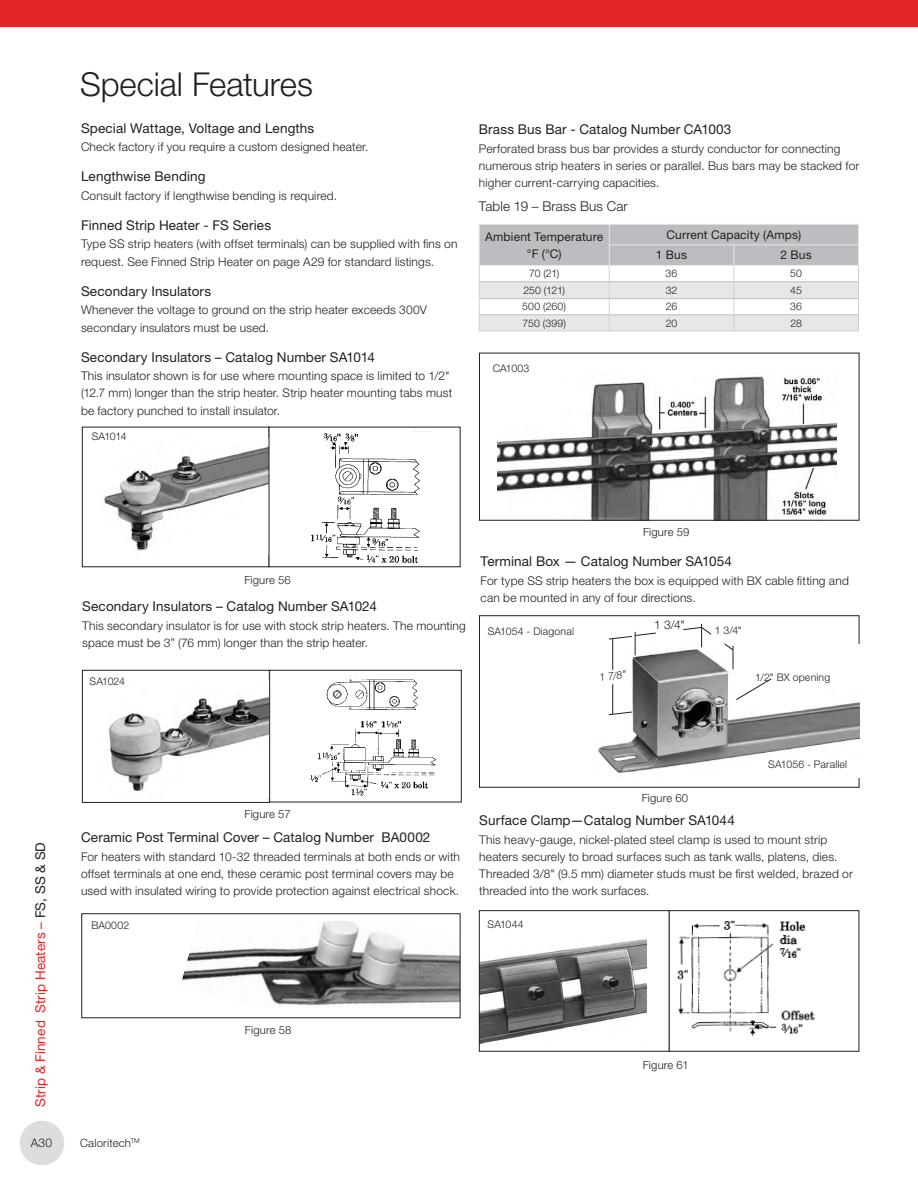
<style>
.page{position:relative;width:918px;height:1188px;background:#fff}
.page>*{position:absolute;margin:0;border:0;box-sizing:border-box;transform-origin:0 0}
.Special_Features_Str{font:300 33px "Helvetica Neue LT Std";letter-spacing:-.005em;color:#231f20}
.Roman_9__small_headi{font:13.5px "Helvetica Neue LT Std";letter-spacing:.01em;color:#231f20}
.t1{font:13.5px "Helvetica Neue LT Std";letter-spacing:.01em;color:#e22525}
.t2{font:300 13.5px "Helvetica Neue LT Std";letter-spacing:.01em;color:#231f20}
.t3{font:300 12px/17.2px "Helvetica Neue LT Std";letter-spacing:.015em;color:#231f20}
.Table_Headrow_text{font:12px/17.2px "Helvetica Neue LT Std";letter-spacing:.015em;color:#231f20;text-align:center}
.t4{font:300 11.4px "Helvetica Neue LT Std";letter-spacing:.015em;color:#231f20}
.t5{font:300 11.25px "Helvetica Neue LT Std";letter-spacing:.015em;color:#231f20}
.diagram_label{font:300 10.5px "Helvetica Neue LT Std";letter-spacing:.015em;color:#231f20}
.s1{color:#231f20}
</style>
<div class="page">
<div style="left:20px;top:1121px;width:44px;height:44px;background:#dcdddf;border-radius:50%"></div>
<div style="left:0;top:0;width:918px;height:27px;background:#e22525"></div>
<hr style="left:479px;top:331px;width:130px;height:1px;background:#d1d2d4">
<hr style="left:609px;top:331px;width:125px;height:1px;background:#d1d2d4">
<hr style="left:734px;top:331px;width:125px;height:1px;background:#d1d2d4">
<svg style="left:479px;top:224px;width:380px;height:107px"></svg>
<hr style="left:479px;top:265px;width:130px;height:1px;background:#e6e7e9">
<hr style="left:609px;top:265px;width:125px;height:1px;background:#e6e7e9">
<hr style="left:734px;top:265px;width:125px;height:1px;background:#e6e7e9">
<img style="left:104px;top:439px;width:165px;height:115px">
<img style="left:324px;top:433px;width:96px;height:55px">
<img style="left:311px;top:488px;width:109px;height:75px">
<div style="left:82px;top:670px;width:188px;height:133px;border:1px solid #231f20"></div>
<img style="left:109px;top:681px;width:160px;height:116px">
<div style="left:269px;top:670px;width:193px;height:132px;border:1px solid #231f20"></div>
<img style="left:326px;top:679px;width:92px;height:31px">
<img style="left:310px;top:720px;width:126px;height:76px">
<img style="left:498px;top:376px;width:338px;height:143px">
<div style="left:479px;top:353px;width:380px;height:168px;border:1px solid #231f20"></div>
<div style="left:479px;top:615px;width:380px;height:172px;border:1px solid #231f20"></div>
<img style="left:597px;top:644px;width:263px;height:133px">
<svg style="left:608px;top:712px;width:24px;height:3px"></svg>
<hr style="left:612px;top:639px;width:1px;height:75px;background:#231f20">
<svg style="left:600px;top:624px;width:172px;height:76px"></svg>
<img style="left:481px;top:939px;width:165px;height:105px">
<div style="left:479px;top:910px;width:190px;height:141px;border:1px solid #231f20"></div>
<div style="left:669px;top:910px;width:190px;height:141px;border:1px solid #231f20"></div>
<img style="left:677px;top:920px;width:138px;height:117px">
<img style="left:182px;top:921px;width:276px;height:85px">
<div style="left:82px;top:913px;width:378px;height:105px;border:1px solid #231f20"></div>
<p class="Special_Features_Str" style="left:80px;top:64px;width:234px">Special Features</p>
<p class="Roman_9__small_headi" style="left:81px;top:120px;width:235px">Special Wattage, Voltage and Lengths</p>
<p class="t3" style="left:81px;top:138px;width:287px">Check factory if you require a custom designed heater.</p>
<p class="Roman_9__small_headi" style="left:81px;top:168px;width:126px">Lengthwise Bending</p>
<p class="t3" style="left:81px;top:187px;width:255px">Consult factory if lengthwise bending is required.</p>
<p class="Roman_9__small_headi" style="left:81px;top:217px;width:192px">Finned Strip Heater - FS Series</p>
<p class="t3" style="left:81px;top:235px;width:378px">Type SS strip heaters (with offset terminals) can be supplied with fins on request. See Finned Strip Heater on page A29 for standard listings.</p>
<p class="Roman_9__small_headi" style="left:81px;top:283px;width:132px">Secondary Insulators</p>
<p class="t3" style="left:81px;top:301px;width:347px">Whenever the voltage to ground on the strip heater exceeds 300V secondary insulators must be used.</p>
<p class="Roman_9__small_headi" style="left:81px;top:349px;width:295px">Secondary Insulators – Catalog Number SA1014</p>
<p class="t3" style="left:81px;top:367px;width:373px">This insulator shown is for use where mounting space is limited to 1/2" (12.7 mm) longer than the strip heater. Strip heater mounting tabs must be factory punched to install insulator.</p>
<p class="diagram_label" style="left:92px;top:429px;width:36px">SA1014</p>
<p class="Roman_9__small_headi" style="left:479px;top:121px;width:254px">Brass Bus Bar - Catalog Number CA1003</p>
<p class="t3" style="left:479px;top:140px;width:382px">Perforated brass bus bar provides a sturdy conductor for connecting numerous strip heaters in series or parallel. Bus bars may be stacked for higher current-carrying capacities.</p>
<p class="t2" style="left:479px;top:198px;width:150px">Table 19 – Brass Bus Car</p>
<p class="Table_Headrow_text" style="left:485px;top:227px;width:120px">Ambient Temperature °F (°C)</p>
<p class="Table_Headrow_text" style="left:666px;top:226px;width:136px">Current Capacity (Amps)</p>
<p class="Table_Headrow_text" style="left:656px;top:246px;width:33px">1 Bus</p>
<p class="Table_Headrow_text" style="left:781px;top:246px;width:33px">2 Bus</p>
<p class="diagram_label" style="left:529px;top:267px;width:32px">70 (21)</p>
<p class="diagram_label" style="left:666px;top:267px;width:13px">36</p>
<p class="diagram_label" style="left:790px;top:267px;width:13px">50</p>
<p class="diagram_label" style="left:524px;top:284px;width:43px">250 (121)</p>
<p class="diagram_label" style="left:666px;top:284px;width:13px">32</p>
<p class="diagram_label" style="left:790px;top:284px;width:13px">45</p>
<p class="diagram_label" style="left:522px;top:300px;width:45px">500 (260)</p>
<p class="diagram_label" style="left:666px;top:300px;width:13px">26</p>
<p class="diagram_label" style="left:790px;top:300px;width:13px">36</p>
<p class="diagram_label" style="left:523px;top:316px;width:45px">750 (399)</p>
<p class="diagram_label" style="left:666px;top:316px;width:13px">20</p>
<p class="diagram_label" style="left:790px;top:316px;width:13px">28</p>
<p class="diagram_label" style="left:493px;top:362px;width:38px">CA1003</p>
<p class="t5" style="left:244px;top:573px;width:48px">Figure 56</p>
<p class="Roman_9__small_headi" style="left:82px;top:598px;width:296px">Secondary Insulators – Catalog Number SA1024</p>
<p class="t3" style="left:82px;top:617px;width:385px">This secondary insulator is for use with stock strip heaters. The mounting space must be 3” (76 mm) longer than the strip heater.</p>
<p class="diagram_label" style="left:90px;top:675px;width:37px">SA1024</p>
<p class="t5" style="left:643px;top:525px;width:48px">Figure 59</p>
<p class="Roman_9__small_headi" style="left:481px;top:553px;width:253px">Terminal Box — Catalog Number SA1054</p>
<p class="t3" style="left:481px;top:572px;width:370px">For type SS strip heaters the box is equipped with BX cable fitting and can be mounted in any of four directions.</p>
<p class="diagram_label" style="left:488px;top:625px;width:88px">SA1054 - Diagonal</p>
<p class="diagram_label" style="left:598px;top:671px;width:29px;rotate:-7deg">1 7/8"</p>
<p class="t3" style="left:654px;top:615px;width:32px">1 3/4"</p>
<p class="diagram_label" style="left:715px;top:624px;width:29px">1 3/4"</p>
<p class="diagram_label" style="left:755px;top:671px;width:77px">1/2" BX opening</p>
<p class="t1" style="left:32px;top:1107px;width:266px;rotate:-90deg">Strip &amp; Finned Strip Heaters – <span class="s1">FS, SS &amp; SD</span></p>
<p class="t5" style="left:244px;top:807px;width:48px">Figure 57</p>
<p class="Roman_9__small_headi" style="left:81px;top:829px;width:351px">Ceramic Post Terminal Cover – Catalog Number BA0002</p>
<p class="t3" style="left:81px;top:848px;width:381px">For heaters with standard 10-32 threaded terminals at both ends or with offset terminals at one end, these ceramic post terminal covers may be used with insulated wiring to provide protection against electrical shock.</p>
<p class="diagram_label" style="left:91px;top:919px;width:39px">BA0002</p>
<p class="t5" style="left:245px;top:1023px;width:48px">Figure 58</p>
<p class="t3" style="left:31px;top:1134px;width:23px">A30</p>
<p class="t4" style="left:80px;top:1136px;width:61px">Caloritech<sup>TM</sup></p>
<p class="t5" style="left:642px;top:791px;width:48px">Figure 60</p>
<p class="diagram_label" style="left:768px;top:758px;width:80px">SA1056 - Parallel</p>
<p class="Roman_9__small_headi" style="left:479px;top:812px;width:257px">Surface Clamp—Catalog Number SA1044</p>
<p class="t3" style="left:479px;top:831px;width:375px">This heavy-gauge, nickel-plated steel clamp is used to mount strip heaters securely to broad surfaces such as tank walls, platens, dies.<br>Threaded 3/8" (9. 5 mm) diameter studs must be first welded, brazed or threaded into the work surfaces.</p>
<p class="diagram_label" style="left:488px;top:918px;width:37px">SA1044</p>
<p class="t5" style="left:643px;top:1058px;width:48px">Figure 61</p>
</div>
